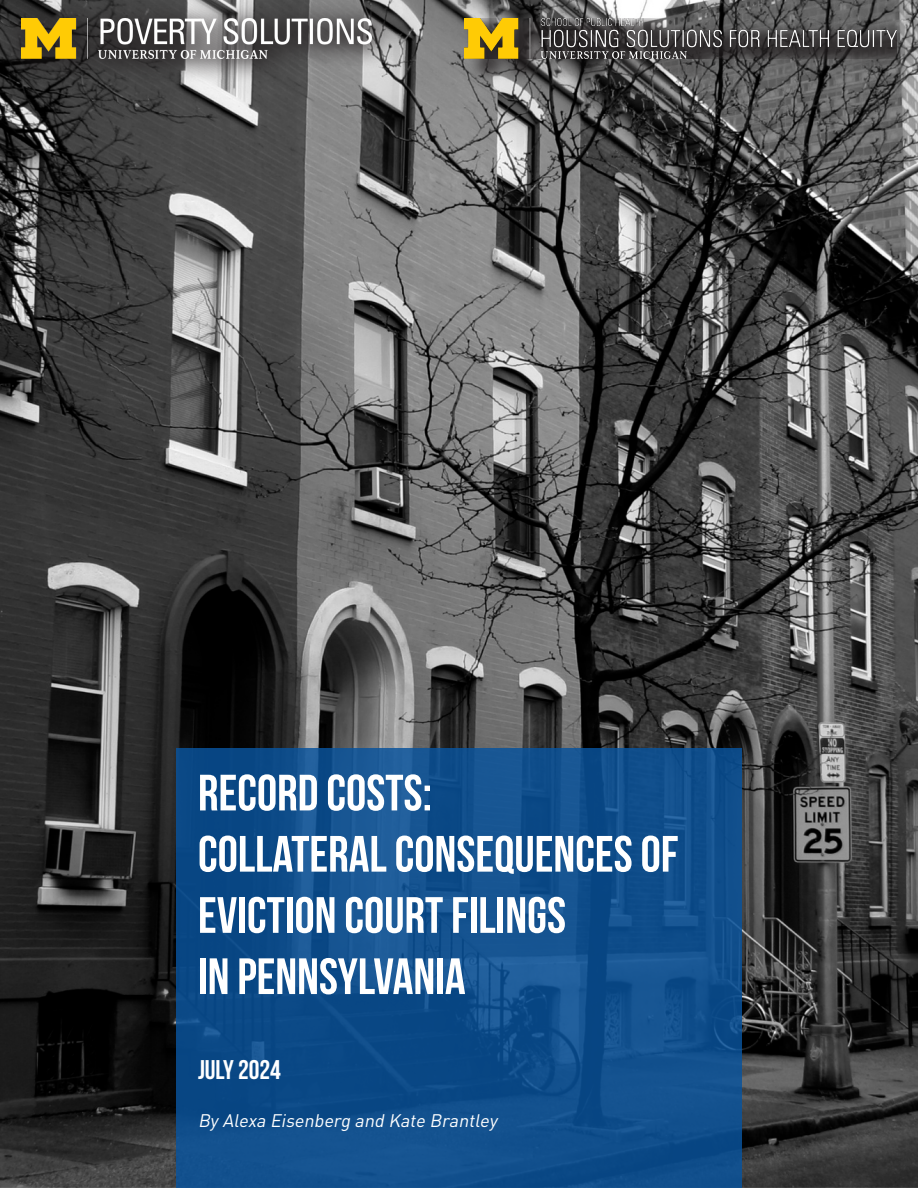
<style>
.page{position:relative;width:918px;height:1188px;background:#fff}
.page>*{position:absolute;margin:0;border:0;box-sizing:border-box;transform-origin:0 0}
.t1{font:51px/61.2px "Bebas Neue";color:#fff}
.t2{font:27px "Bebas Neue";color:#fff}
.t3{font:italic 18px "DINOT";color:#fff}
</style>
<div class="page">
<img style="left:0;top:0;width:918px;height:1188px">
<svg style="left:176px;top:749px;width:566px;height:439px;background:#104e8b"></svg>
<div style="left:3px;top:0;width:394px;height:85px;background:#231f20;opacity:.75"></div>
<img style="left:22px;top:19px;width:350px;height:39px">
<div style="left:468px;top:23px;width:450px;height:61px;background:#231f20;opacity:.75"></div>
<img style="left:464px;top:19px;width:432px;height:39px">
<p class="t1" style="left:198px;top:762px;width:236px">RECORD COSTS:</p>
<p class="t1" style="left:198px;top:823px;width:482px">COLLATERAL CONSEQUENCES OF<br>EVICTION COURT FILINGS</p>
<p class="t1" style="left:198px;top:945px;width:269px">IN PENNSYLVANIA</p>
<p class="t2" style="left:198px;top:1055px;width:84px">JULY 2024</p>
<p class="t3" style="left:198px;top:1109px;width:304px">By Alexa Eisenberg and Kate Brantley</p>
</div>
